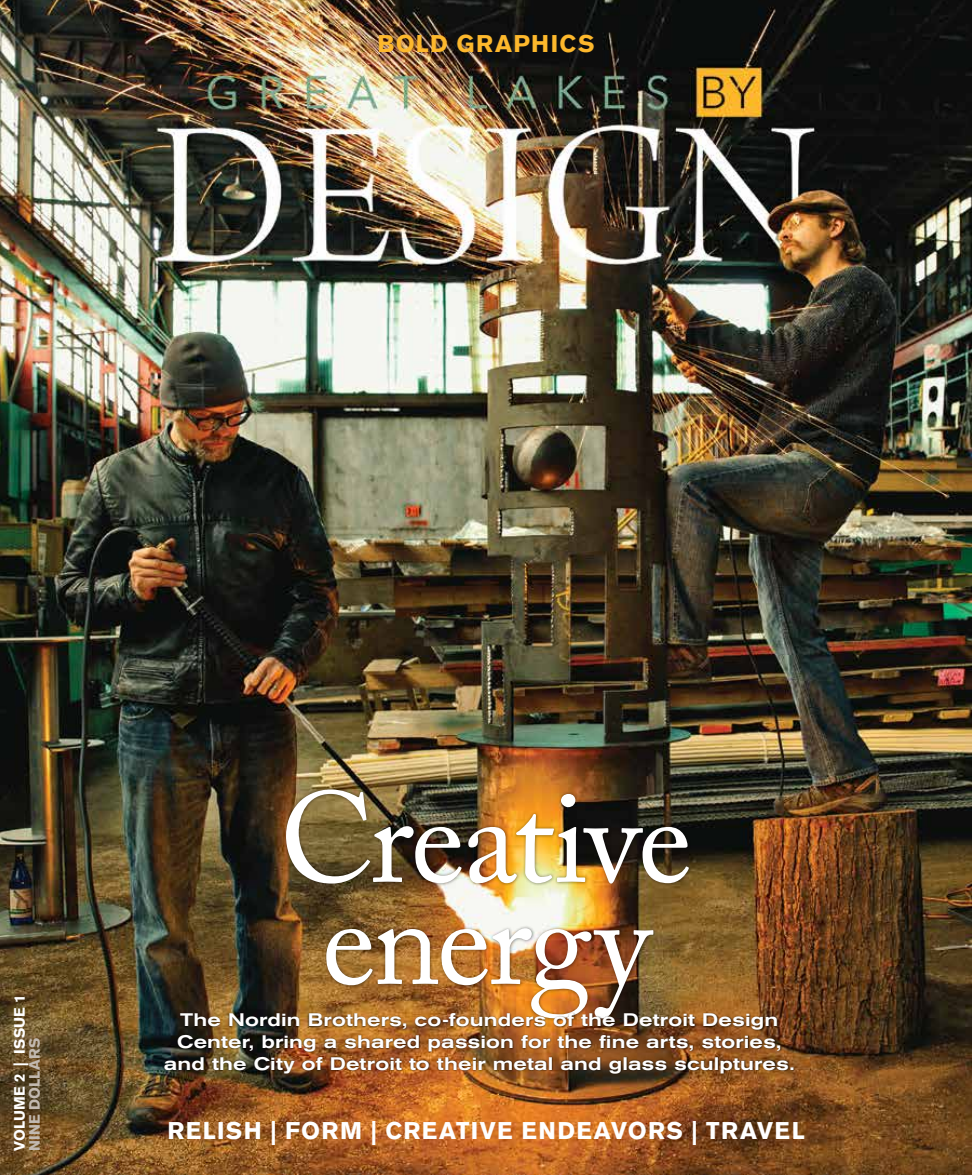
<style>
.page{position:relative;width:972px;height:1175px;background:#fff}
.page>*{position:absolute;margin:0;border:0;box-sizing:border-box;transform-origin:0 0}
.t1{font:127.5px/102px "Adobe Caslon";letter-spacing:-.025em;color:#fff;text-align:center}
.t2{font:700 24px "Akzidenz Grotesk BE";letter-spacing:.055em;color:#fff}
.t3{font:700 24px "Akzidenz Grotesk BE";letter-spacing:.055em;color:#fdb82c}
.t4{font:500 expanded 18px/21.6px "Akzidenz Grotesk BE";letter-spacing:.005em;color:#fff;text-align:center}
.t5{font:700 15px "Akzidenz Grotesk BE";letter-spacing:.015em;color:#fff}
.t6{font:700 15px "Akzidenz Grotesk BE";letter-spacing:.015em;color:#c2b9b0}
</style>
<div class="page">
<img style="left:0;top:0;width:972px;height:1174px">
<div style="left:282px;top:786px;width:410px;height:235px;background:#000;opacity:.52"></div>
<div style="left:163px;top:1011px;width:632px;height:64px;background:#000;opacity:.75"></div>
<h2 class="t3" style="left:377px;top:30px;width:219px">BOLD GRAPHICS</h2>
<p class="t5" style="left:11px;top:1151px;width:158px;rotate:-90deg">VOLUME 2 | ISSUE 1</p>
<p class="t6" style="left:26px;top:1151px;width:115px;rotate:-90deg">NINE DOLLARS</p>
<h1 class="t1" style="left:280px;top:789px;width:414px">Creative energy</h1>
<p class="t4" style="left:164px;top:1009px;width:632px">The Nordin Brothers, co-founders of the Detroit Design<br>Center, bring a shared passion for the fine arts, stories, and the City of Detroit to their metal and glass sculptures.</p>
<h2 class="t2" style="left:167px;top:1116px;width:639px">RELISH | FORM | CREATIVE ENDEAVORS | TRAVEL</h2>
</div>
